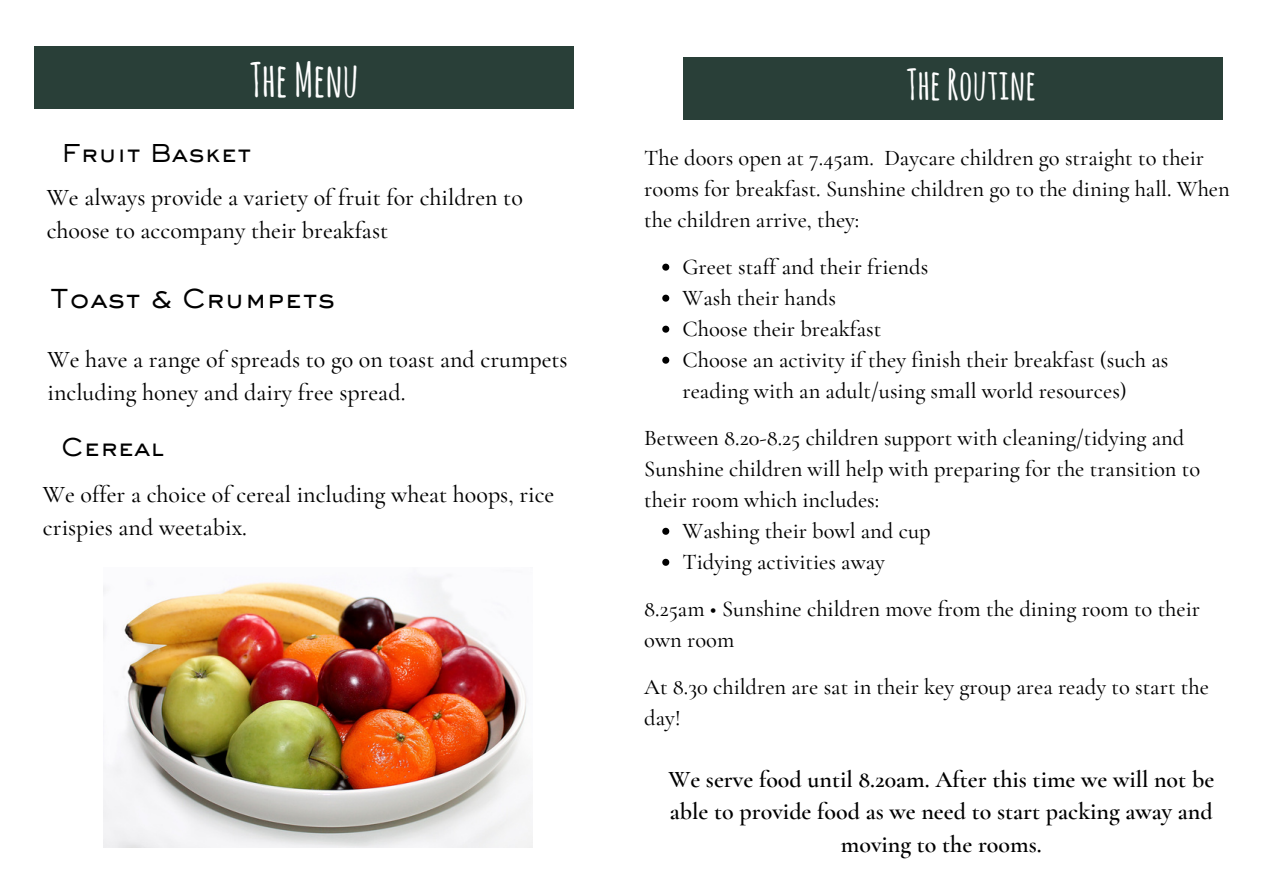
<style>
.page{position:relative;width:1263px;height:894px;background:#fff}
.page>*{position:absolute;margin:0;border:0;box-sizing:border-box;transform-origin:0 0}
.t1{font:700 46.5px "Amatic SC";color:#fff}
.t2{font:700 42px "Amatic SC";color:#fff}
.t3{font:25.5px "Sackers Gothic Medium AT";color:#000}
.t4{font:500 24px/32.5px "Cormorant Garamond";color:#000}
.t5{font:600 24px/32.5px "Cormorant Garamond";color:#000;text-align:center}
.t6{font:24px "Sackers Gothic Medium AT";color:#000}
.t7{font:500 22.5px/31px "Cormorant Garamond";color:#000}
</style>
<div class="page">
<div style="left:683px;top:57px;width:540px;height:63px;background:#293f38"></div>
<div style="left:34px;top:46px;width:540px;height:63px;background:#293f38"></div>
<img style="left:103px;top:577px;width:430px;height:270px">
<svg style="left:662px;top:263px;width:7px;height:7px"></svg>
<svg style="left:662px;top:294px;width:7px;height:7px"></svg>
<svg style="left:662px;top:325px;width:7px;height:7px"></svg>
<svg style="left:662px;top:356px;width:7px;height:7px"></svg>
<svg style="left:662px;top:527px;width:7px;height:7px"></svg>
<svg style="left:662px;top:558px;width:7px;height:7px"></svg>
<h1 class="t1" style="left:249px;top:50px;width:111px">The Menu</h1>
<h2 class="t2" style="left:906px;top:57px;width:131px">TheRoutine</h2>
<p class="t6" style="left:61px;top:139px;width:192px">Fruit Basket</p>
<p class="t4" style="left:47px;top:181px;width:478px">We always provide a variety of fruit for children to choose to accompany their breakfast</p>
<p class="t3" style="left:50px;top:285px;width:287px">Toast &amp; Crumpets</p>
<p class="t4" style="left:48px;top:343px;width:522px">We have a range of spreads to go on toast and crumpets including honey and dairy free spread.</p>
<p class="t6" style="left:61px;top:433px;width:105px">Cereal</p>
<p class="t4" style="left:43px;top:478px;width:513px">We offer a choice of cereal including wheat hoops, rice crispies and weetabix.</p>
<p class="t7" style="left:644px;top:142px;width:587px">The doors open at 7.45am. Daycare children go straight to their rooms for breakfast. Sunshine children go to the dining hall. When the children arrive, they:</p>
<p class="t7" style="left:682px;top:251px;width:487px">Greet staff and their friends<br>Wash their hands<br>Choose their breakfast<br>Choose an activity if they finish their breakfast (such as reading with an adult/using small world resources)</p>
<p class="t7" style="left:644px;top:422px;width:557px">Between 8.20-8.25 children support with cleaning/tidying and<br>Sunshine children will help with preparing for the transition to their room which includes:</p>
<p class="t7" style="left:682px;top:515px;width:250px">Washing their bowl and cup<br>Tidying activities away</p>
<p class="t7" style="left:644px;top:593px;width:557px">8.25am • Sunshine children move from the dining room to their own room</p>
<p class="t7" style="left:644px;top:671px;width:566px">At 8.30 children are sat in their key group area ready to start the day!</p>
<p class="t5" style="left:668px;top:762px;width:547px">We serve food until 8.20am. After this time we will not be able to provide food as we need to start packing away and moving to the rooms.</p>
</div>
